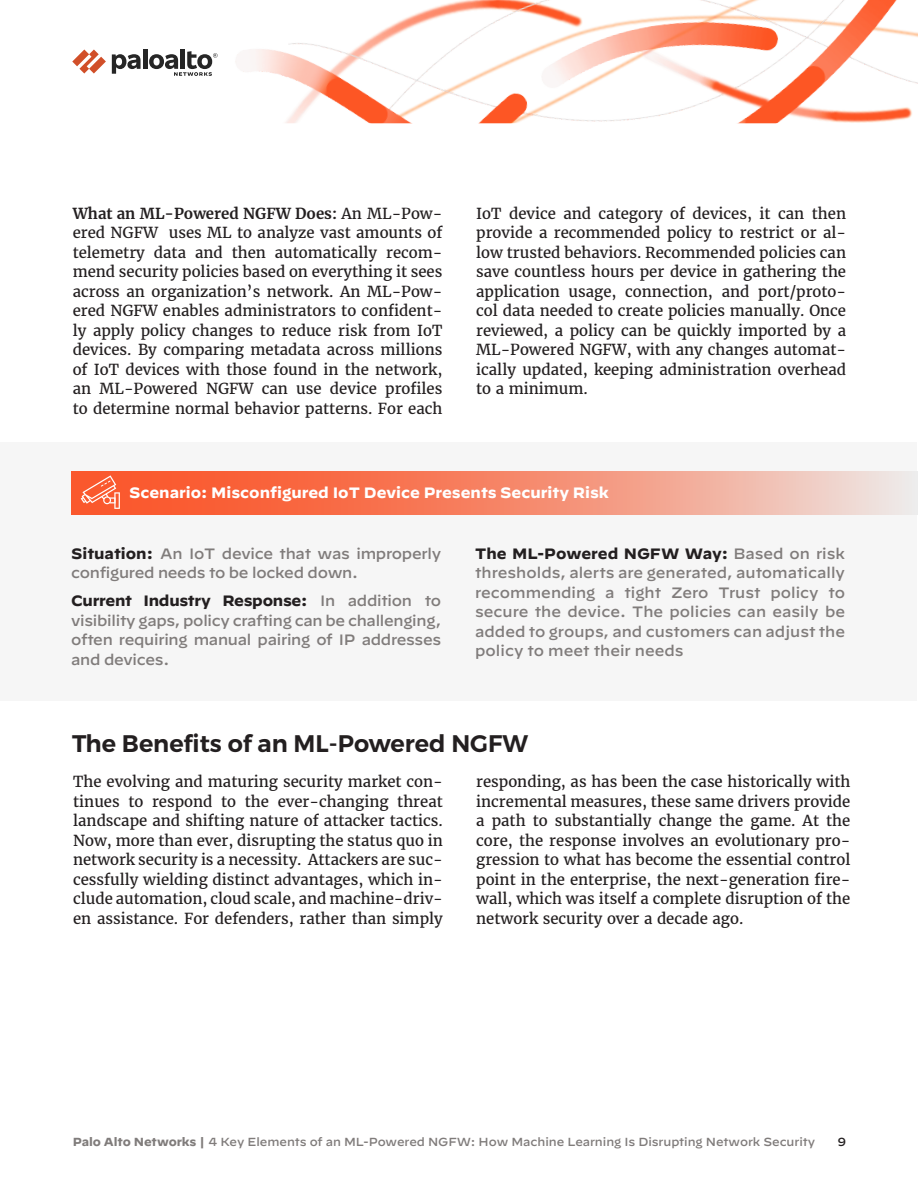
<style>
.page{position:relative;width:918px;height:1188px;background:#fff}
.page>*{position:absolute;margin:0;border:0;box-sizing:border-box;transform-origin:0 0}
.t1{font:600 24px "Montserrat";color:#231f20}
.t2{font:15px/19.5px "Merriweather";color:#231f20;text-align:justify}
.t3{font:500 15px/19.5px "Decimal";letter-spacing:-.02em;color:#807c7b;text-align:justify}
.t4{font:700 15px "Decimal";color:#fff}
.t5{font:500 11.7px "Decimal";letter-spacing:-.005em;color:#807c7b}
.t6{font:500 11.7px "Decimal";color:#231f20}
.s1{font-weight:700}
.s2{font-weight:700;color:#231f20}
</style>
<div class="page">
<div style="left:0;top:443px;width:917px;height:258px;background:#f6f6f6"></div>
<svg style="left:72px;top:472px;width:846px;height:42px;background:#f58f75"></svg>
<svg style="left:81px;top:475px;width:39px;height:34px"></svg>
<img style="left:235px;top:0;width:683px;height:123px">
<svg style="left:72px;top:50px;width:34px;height:24px"></svg>
<hr style="left:143px;top:49px;width:4px;height:20px;background:#262626">
<svg style="left:112px;top:54px;width:29px;height:20px"></svg>
<hr style="left:181px;top:49px;width:4px;height:20px;background:#262626">
<svg style="left:149px;top:51px;width:69px;height:25px"></svg>
<p class="t2" style="left:73px;top:204px;width:371px"><span class="s1">What an ML-Powered NGFW Does:</span> An ML-Pow&shy;ered NGFW uses ML to analyze vast amounts of telemetry data and then automatically recom&shy;mend security policies based on everything it sees across an organization’s network. An ML-Pow&shy;ered NGFW enables administrators to confident&shy;ly apply policy changes to reduce risk from IoT devices. By comparing metadata across millions of IoT devices with those found in the network, an ML-Powered NGFW can use device profiles to determine normal behavior patterns. For each</p>
<p class="t2" style="left:476px;top:204px;width:371px">IoT device and category of devices, it can then provide a recommended policy to restrict or al&shy;low trusted behaviors. Recommended policies can save countless hours per device in gathering the application usage, connection, and port/proto&shy;col data needed to create policies manually. Once reviewed, a policy can be quickly imported by a ML-Powered NGFW, with any changes automat&shy;ically updated, keeping administration overhead to a minimum.</p>
<p class="t4" style="left:129px;top:484px;width:481px">Scenario: Misconfigured IoT Device Presents Security Risk</p>
<p class="t3" style="left:71px;top:542px;width:371px"><span class="s2">Situation:</span> An IoT device that was improperly configured needs to be locked down.</p>
<p class="t3" style="left:71px;top:589px;width:371px"><span class="s2">Current Industry Response:</span> In addition to visibility gaps, policy crafting can be challenging, often requiring manual pairing of IP addresses and devices.</p>
<p class="t3" style="left:475px;top:542px;width:371px"><span class="s2">The ML-Powered NGFW Way:</span> Based on risk thresholds, alerts are generated, automatically recommending a tight Zero Trust policy to secure the device. The policies can easily be added to groups, and customers can adjust the policy to meet their needs</p>
<p class="t1" style="left:72px;top:729px;width:457px">The Benefits of an ML-Powered NGFW</p>
<p class="t2" style="left:73px;top:772px;width:371px">The evolving and maturing security market con&shy;tinues to respond to the ever-changing threat landscape and shifting nature of attacker tactics.<br>Now, more than ever, disrupting the status quo in network security is a necessity. Attackers are suc&shy;cessfully wielding distinct advantages, which in&shy;clude automation, cloud scale, and machine-driv&shy;en assistance. For defenders, rather than simply</p>
<p class="t2" style="left:476px;top:772px;width:376px">responding, as has been the case historically with incremental measures, these same drivers provide a path to substantially change the game. At the core, the response involves an evolutionary pro&shy;gression to what has become the essential control point in the enterprise, the next-generation fire&shy;wall, which was itself a complete disruption of the network security over a decade ago.</p>
<p class="t5" style="left:73px;top:1131px;width:744px"><span class="s1">Palo Alto Networks |</span> 4 Key Elements of an ML-Powered NGFW: How Machine Learning Is Disrupting Network Security</p>
<p class="t6" style="left:838px;top:1131px;width:10px">9</p>
</div>
